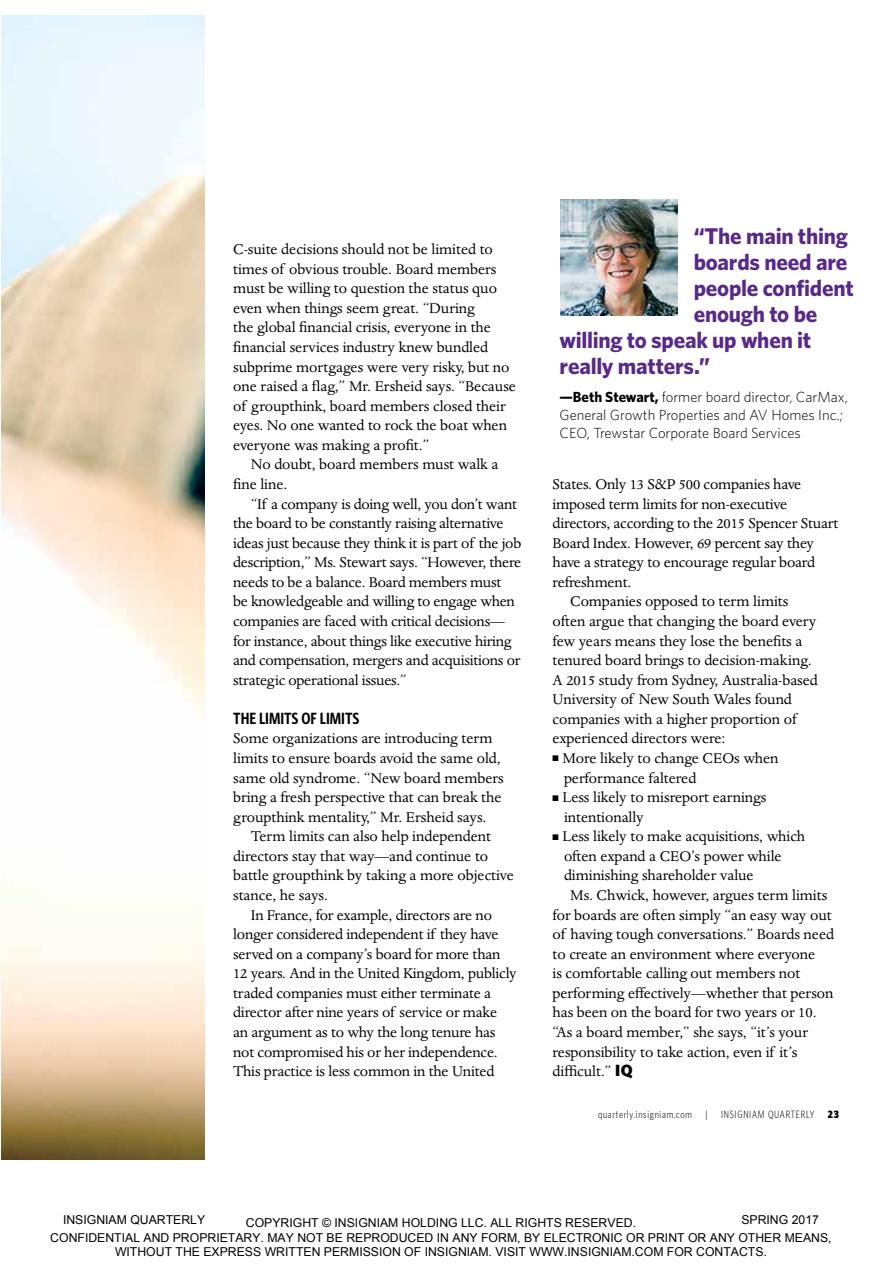
<style>
.page{position:relative;width:882px;height:1276px;background:#fff}
.page>*{position:absolute;margin:0;border:0;box-sizing:border-box;transform-origin:0 0}
.t1{font:700 22.75px "Whitney";letter-spacing:-.01em;color:#592989}
.t2{font:16.28px/19.6px "Dante MT Std";letter-spacing:-.005em;color:#000}
.t3{font:600 16.28px "Whitney Condensed";letter-spacing:-.005em;color:#000}
.t4{font:300 14.7px/17.8px "Whitney";color:#000}
.t5{font:12.25px/14.7px "Arial";color:#000;text-align:center}
.t6{font:300 10.67px "Whitney Condensed";letter-spacing:.07em;color:#000}
.t7{font:900 10.67px "Whitney Condensed";color:#000}
.s1{font-weight:700}
.s2{font-family:"Whitney";font-weight:900}
</style>
<div class="page">
<img style="left:2px;top:16px;width:202px;height:1143px">
<img style="left:561px;top:199px;width:116px;height:117px">
<p class="t2" style="left:233px;top:239px;width:284px">C-suite decisions should not be limited to times of obvious trouble. Board members must be willing to question the status quo even when things seem great. “During<br>the global financial crisis, everyone in the financial services industry knew bundled subprime mortgages were very risky, but no one raised a flag,” Mr. Ersheid says. “Because of groupthink, board members closed their eyes. No one wanted to rock the boat when everyone was making a profit.”</p>
<p class="t2" style="left:233px;top:455px;width:267px;text-indent:18px">No doubt, board members must walk a fine line.</p>
<p class="t2" style="left:233px;top:494px;width:290px;text-indent:18px">“If a company is doing well, you don’t want the board to be constantly raising alternative ideas just because they think it is part of the job description,” Ms. Stewart says. “However, there needs to be a balance. Board members must<br>be knowledgeable and willing to engage when companies are faced with critical decisions— for instance, about things like executive hiring and compensation, mergers and acquisitions or strategic operational issues.”</p>
<p class="t3" style="left:233px;top:709px;width:128px">THE LIMITS OF LIMITS</p>
<p class="t2" style="left:233px;top:729px;width:272px">Some organizations are introducing term limits to ensure boards avoid the same old, same old syndrome. “New board members bring a fresh perspective that can break the groupthink mentality,” Mr. Ersheid says.</p>
<p class="t2" style="left:233px;top:827px;width:282px;text-indent:18px">Term limits can also help independent directors stay that way—and continue to battle groupthink by taking a more objective stance, he says.</p>
<p class="t2" style="left:233px;top:905px;width:285px;text-indent:18px">In France, for example, directors are no longer considered independent if they have served on a company’s board for more than 12 years. And in the United Kingdom, publicly traded companies must either terminate a director after nine years of service or make<br>an argument as to why the long tenure has not compromised his or her independence.<br>This practice is less common in the United</p>
<h1 class="t1" style="left:694px;top:222px;width:156px">“The main thing</h1>
<h1 class="t1" style="left:694px;top:248px;width:155px">boards need are</h1>
<h1 class="t1" style="left:694px;top:274px;width:161px">people confident</h1>
<h1 class="t1" style="left:694px;top:300px;width:125px">enough to be</h1>
<h1 class="t1" style="left:560px;top:326px;width:253px">willing to speak up when it</h1>
<h1 class="t1" style="left:560px;top:352px;width:152px">really matters.”</h1>
<p class="t4" style="left:560px;top:388px;width:290px"><span class="s1">—Beth Stewart,</span> former board director, CarMax,<br>General Growth Properties and AV Homes Inc.;<br>CEO, Trewstar Corporate Board Services</p>
<p class="t2" style="left:553px;top:474px;width:250px">States. Only 13 S&amp;P 500 companies have</p>
<p class="t2" style="left:553px;top:494px;width:236px">imposed term limits for non-executive</p>
<p class="t2" style="left:553px;top:513px;width:287px">directors, according to the 2015 Spencer Stuart</p>
<p class="t2" style="left:553px;top:533px;width:263px">Board Index. However, 69 percent say they</p>
<p class="t2" style="left:553px;top:553px;width:264px">have a strategy to encourage regular board</p>
<p class="t2" style="left:553px;top:572px;width:80px">refreshment.</p>
<p class="t2" style="left:570px;top:592px;width:220px">Companies opposed to term limits</p>
<p class="t2" style="left:553px;top:611px;width:265px">often argue that changing the board every</p>
<p class="t2" style="left:553px;top:631px;width:251px">few years means they lose the benefits a</p>
<p class="t2" style="left:553px;top:650px;width:261px">tenured board brings to decision-making.</p>
<p class="t2" style="left:553px;top:670px;width:267px">A 2015 study from Sydney, Australia-based</p>
<p class="t2" style="left:553px;top:690px;width:241px">University of New South Wales found</p>
<p class="t2" style="left:553px;top:709px;width:245px">companies with a higher proportion of</p>
<p class="t2" style="left:553px;top:729px;width:174px">experienced directors were:</p>
<p class="t2" style="left:564px;top:748px;width:216px;text-indent:-11px">■ More likely to change CEOs when performance faltered</p>
<p class="t2" style="left:564px;top:787px;width:204px;text-indent:-11px">■ Less likely to misreport earnings intentionally</p>
<p class="t2" style="left:553px;top:827px;width:254px">■ Less likely to make acquisitions, which</p>
<p class="t2" style="left:564px;top:846px;width:219px">often expand a CEO’s power while</p>
<p class="t2" style="left:564px;top:866px;width:191px">diminishing shareholder value</p>
<p class="t2" style="left:570px;top:885px;width:259px">Ms. Chwick, however, argues term limits</p>
<p class="t2" style="left:553px;top:905px;width:281px">for boards are often simply “an easy way out</p>
<p class="t2" style="left:553px;top:924px;width:283px">of having tough conversations.” Boards need</p>
<p class="t2" style="left:553px;top:944px;width:264px">to create an environment where everyone</p>
<p class="t2" style="left:553px;top:964px;width:249px">is comfortable calling out members not</p>
<p class="t2" style="left:553px;top:983px;width:282px">performing effectively—whether that person</p>
<p class="t2" style="left:553px;top:1003px;width:266px">has been on the board for two years or 10.</p>
<p class="t2" style="left:553px;top:1022px;width:257px">“As a board member,” she says, “it’s your</p>
<p class="t2" style="left:553px;top:1042px;width:246px">responsibility to take action, even if it’s</p>
<p class="t2" style="left:553px;top:1061px;width:82px">difficult.” <span class="s2">IQ</span></p>
<p class="t6" style="left:598px;top:1108px;width:95px">quarterly.insigniam.com</p>
<p class="t6" style="left:705px;top:1108px;width:4px">|</p>
<p class="t6" style="left:721px;top:1108px;width:95px">INSIGNIAM QUARTERLY</p>
<p class="t7" style="left:828px;top:1108px;width:13px">23</p>
<p class="t5" style="left:63px;top:1212px;width:144px">INSIGNIAM QUARTERLY</p>
<p class="t5" style="left:741px;top:1212px;width:79px">SPRING 2017</p>
<p class="t5" style="left:50px;top:1215px;width:783px">COPYRIGHT © INSIGNIAM HOLDING LLC. ALL RIGHTS RESERVED.<br>CONFIDENTIAL AND PROPRIETARY. MAY NOT BE REPRODUCED IN ANY FORM, BY ELECTRONIC OR PRINT OR ANY OTHER MEANS,<br>WITHOUT THE EXPRESS WRITTEN PERMISSION OF INSIGNIAM. VISIT WWW.INSIGNIAM.COM FOR CONTACTS.</p>
</div>
